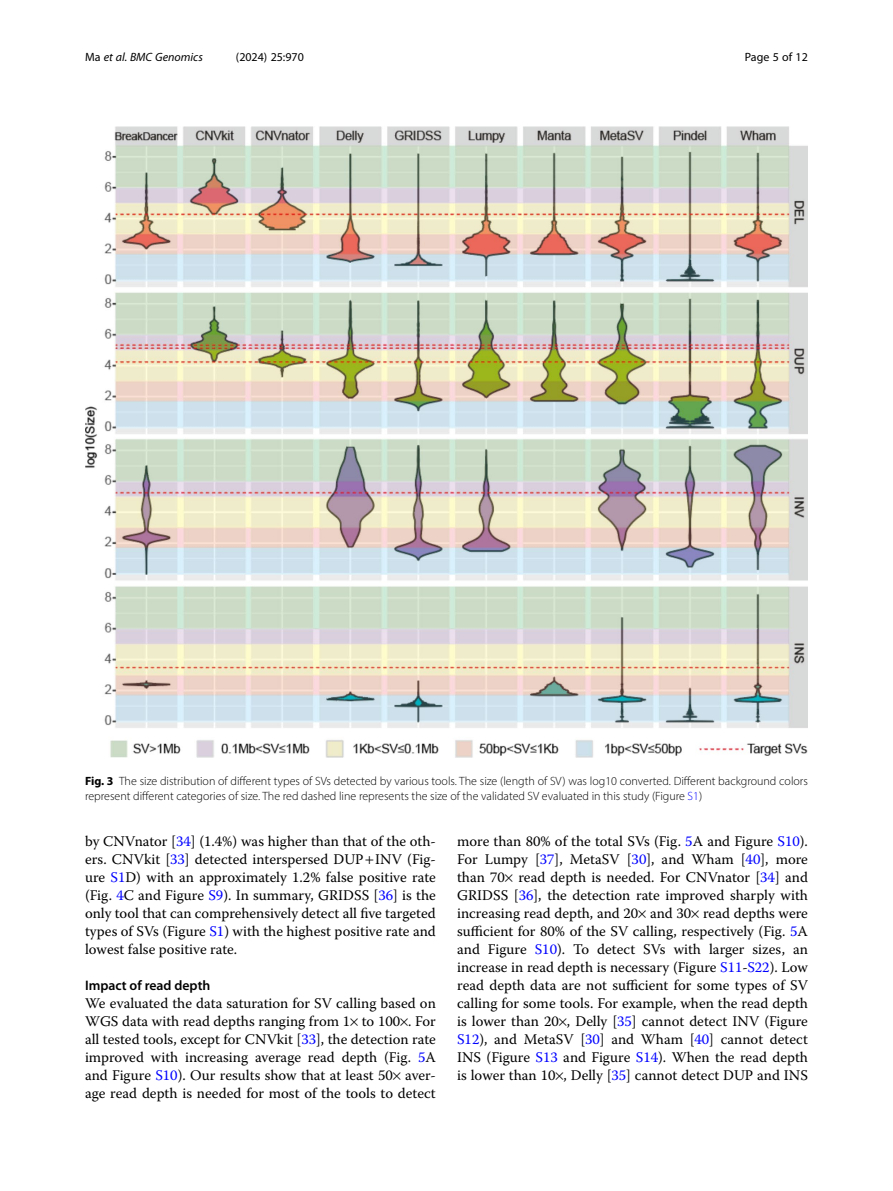
<style>
.page{position:relative;width:893px;height:1191px;background:#fff}
.page>*{position:absolute;margin:0;border:0;box-sizing:border-box;transform-origin:0 0}
.Body_Text{font:14.7px/18px "Warnock Pro";color:#000;text-align:justify}
.Head_2{font:600 13.8px "Myriad Pro";color:#000}
.Figure_Caption{font:300 12px/15px "Myriad Pro";color:#000}
.t1{font:12px "Myriad Pro";color:#000}
.t2{font:italic 12px "Myriad Pro";color:#000}
.s1{font-style:normal}
.s2{font-weight:700}
.s3{color:#00f}
</style>
<div class="page">
<img style="left:85px;top:126px;width:723px;height:631px">
<p class="t2" style="left:85px;top:50px;width:119px"><span class="s1">Ma</span> et al. BMC Genomics</p>
<p class="t1" style="left:236px;top:50px;width:70px">(2024) 25:970</p>
<p class="t1" style="left:745px;top:50px;width:65px">Page 5 of 12</p>
<p class="Figure_Caption" style="left:85px;top:773px;width:724px"><span class="s2">Fig. 3</span> The size distribution of different types of SVs detected by various tools. The size (length of SV) was log10 converted. Different background colors represent different categories of size. The red dashed line represents the size of the validated SV evaluated in this study (Figure <span class="s3">S1</span>)</p>
<p class="Body_Text" style="left:85px;top:832px;width:352px">by CNVnator [<span class="s3">34</span>] (1.4%) was higher than that of the oth&shy;ers. CNVkit [<span class="s3">33</span>] detected interspersed DUP INV (Fig&shy;ure <span class="s3">S1</span>D) with an approximately 1.2% false positive rate (Fig. <span class="s3">4</span>C and Figure <span class="s3">S9</span>). In summary, GRIDSS [<span class="s3">36</span>] is the only tool that can comprehensively detect all five targeted types of SVs (Figure <span class="s3">S1</span>) with the highest positive rate and lowest false positive rate.</p>
<p class="Head_2" style="left:85px;top:977px;width:127px">Impact of read depth</p>
<p class="Body_Text" style="left:85px;top:994px;width:352px">We evaluated the data saturation for SV calling based on WGS data with read depths ranging from 1 to 100 . For all tested tools, except for CNVkit [<span class="s3">33</span>], the detection rate improved with increasing average read depth (Fig. <span class="s3">5</span>A and Figure <span class="s3">S10</span>). Our results show that at least 50 aver&shy;age read depth is needed for most of the tools to detect</p>
<p class="Body_Text" style="left:457px;top:832px;width:352px">more than 80% of the total SVs (Fig. <span class="s3">5</span>A and Figure <span class="s3">S10</span>).<br>For Lumpy [<span class="s3">37</span>], MetaSV [<span class="s3">30</span>], and Wham [<span class="s3">40</span>], more than 70 read depth is needed. For CNVnator [<span class="s3">34</span>] and GRIDSS [<span class="s3">36</span>], the detection rate improved sharply with increasing read depth, and 20 and 30 read depths were sufficient for 80% of the SV calling, respectively (Fig. <span class="s3">5</span>A and Figure <span class="s3">S10</span>). To detect SVs with larger sizes, an increase in read depth is necessary (Figure <span class="s3">S11</span>-<span class="s3">S22</span>). Low read depth data are not sufficient for some types of SV calling for some tools. For example, when the read depth is lower than 20 , Delly [<span class="s3">35</span>] cannot detect INV (Figure <span class="s3">S12</span>), and MetaSV [<span class="s3">30</span>] and Wham [<span class="s3">40</span>] cannot detect INS (Figure <span class="s3">S13</span> and Figure <span class="s3">S14</span>). When the read depth is lower than 10 , Delly [<span class="s3">35</span>] cannot detect DUP and INS</p>
</div>
